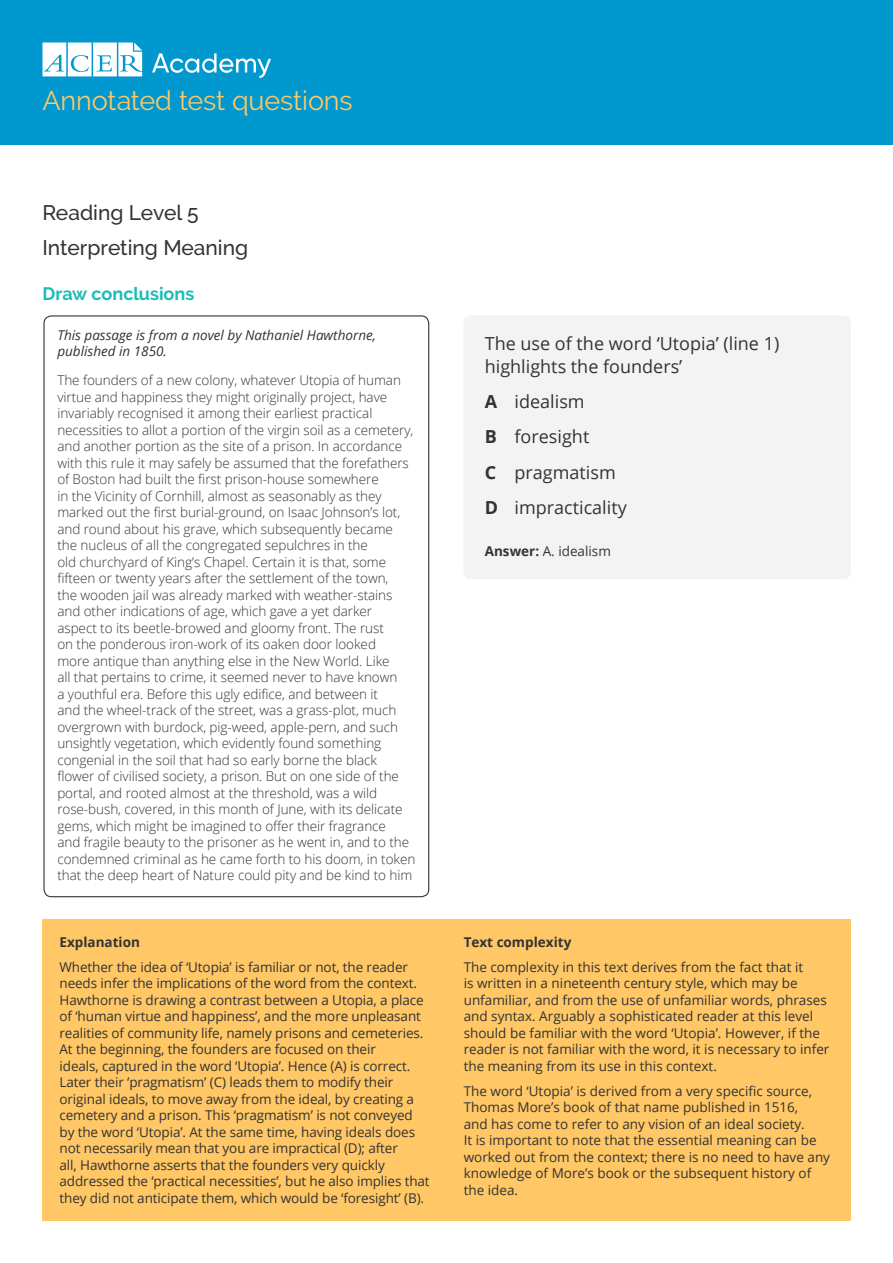
<style>
.page{position:relative;width:893px;height:1263px;background:#fff}
.page>*{position:absolute;margin:0;border:0;box-sizing:border-box;transform-origin:0 0}
.t1{font:27px "Raleway";letter-spacing:-.005em;color:#ffc765}
.t2{font:500 21px/35.2px "Raleway";color:#333}
.t3{font:18px/35.2px "Open Sans";color:#333}
.t4{font:700 18px "Raleway";color:#1abcb7}
.t5{font:300 13.5px/16.5px "Open Sans";letter-spacing:-.005em;color:#333}
.t6{font:13.5px/16.5px "Open Sans";letter-spacing:-.01em;color:#333}
.t7{font:italic 13.5px/16.5px "Open Sans";color:#333}
.t8{font:700 13.5px "Open Sans";color:#333}
.s1{font-weight:700}
</style>
<div class="page">
<div style="left:0;top:0;width:893px;height:145px;background:#0098cf"></div>
<svg style="left:43px;top:43px;width:99px;height:33px;background:#d6eef7"></svg>
<svg style="left:152px;top:53px;width:119px;height:25px"></svg>
<div style="left:43px;top:919px;width:808px;height:301px;background:#ffc765"></div>
<div style="left:463px;top:315px;width:388px;height:264px;background:#f3f3f3;border-radius:8px"></div>
<h1 class="t1" style="left:43px;top:85px;width:312px">Annotated test questions</h1>
<h2 class="t2" style="left:43px;top:195px;width:207px">Reading Level 5<br>Interpreting Meaning</h2>
<h3 class="t4" style="left:43px;top:283px;width:153px">Draw conclusions</h3>
<p class="t7" style="left:57px;top:326px;width:320px">This passage is from a novel by Nathaniel Hawthorne, published in 1850.</p>
<p class="t5" style="left:57px;top:372px;width:360px">The founders of a new colony, whatever Utopia of human virtue and happiness they might originally project, have invariably recognised it among their earliest practical necessities to allot a portion of the virgin soil as a cemetery, and another portion as the site of a prison. In accordance with this rule it may safely be assumed that the forefathers of Boston had built the first prison-house somewhere<br>in the Vicinity of Cornhill, almost as seasonably as they marked out the first burial-ground, on Isaac Johnson’s lot, and round about his grave, which subsequently became the nucleus of all the congregated sepulchres in the<br>old churchyard of King’s Chapel. Certain it is that, some fifteen or twenty years after the settlement of the town,<br>the wooden jail was already marked with weather-stains and other indications of age, which gave a yet darker<br>aspect to its beetle-browed and gloomy front. The rust<br>on the ponderous iron-work of its oaken door looked<br>more antique than anything else in the New World. Like<br>all that pertains to crime, it seemed never to have known<br>a youthful era. Before this ugly edifice, and between it<br>and the wheel-track of the street, was a grass-plot, much overgrown with burdock, pig-weed, apple-pern, and such unsightly vegetation, which evidently found something congenial in the soil that had so early borne the black flower of civilised society, a prison. But on one side of the portal, and rooted almost at the threshold, was a wild rose-bush, covered, in this month of June, with its delicate gems, which might be imagined to offer their fragrance<br>and fragile beauty to the prisoner as he went in, and to the condemned criminal as he came forth to his doom, in token that the deep heart of Nature could pity and be kind to him</p>
<p class="t8" style="left:60px;top:932px;width:82px">Explanation</p>
<p class="t6" style="left:60px;top:958px;width:372px">Whether the idea of ‘Utopia’ is familiar or not, the reader needs infer the implications of the word from the context.<br>Hawthorne is drawing a contrast between a Utopia, a place of ‘human virtue and happiness’, and the more unpleasant realities of community life, namely prisons and cemeteries.<br>At the beginning, the founders are focused on their<br>ideals, captured in the word ‘Utopia’. Hence (A) is correct.<br>Later their ‘pragmatism’ (C) leads them to modify their original ideals, to move away from the ideal, by creating a cemetery and a prison. This ‘pragmatism’ is not conveyed by the word ‘Utopia’. At the same time, having ideals does not necessarily mean that you are impractical (D); after<br>all, Hawthorne asserts that the founders very quickly addressed the ‘practical necessities’, but he also implies that they did not anticipate them, which would be ‘foresight’ (B).</p>
<h3 class="t3" style="left:485px;top:332px;width:296px;line-height:22.5px">The use of the word ‘Utopia’ (line 1) highlights the founders’</h3>
<h3 class="t3" style="left:485px;top:384px;width:144px"><span class="s1">A</span> idealism<br><span class="s1">B</span> foresight<br><span class="s1">C</span> pragmatism<br><span class="s1">D</span> impracticality</h3>
<p class="t6" style="left:485px;top:542px;width:128px"><span class="s1">Answer:</span> A. idealism</p>
<p class="t8" style="left:464px;top:932px;width:109px">Text complexity</p>
<p class="t6" style="left:464px;top:958px;width:367px">The complexity in this text derives from the fact that it<br>is written in a nineteenth century style, which may be unfamiliar, and from the use of unfamiliar words, phrases and syntax. Arguably a sophisticated reader at this level should be familiar with the word ‘Utopia’. However, if the reader is not familiar with the word, it is necessary to infer the meaning from its use in this context.</p>
<p class="t6" style="left:464px;top:1082px;width:368px">The word ‘Utopia’ is derived from a very specific source, Thomas More’s book of that name published in 1516,<br>and has come to refer to any vision of an ideal society.<br>It is important to note that the essential meaning can be worked out from the context; there is no need to have any knowledge of More’s book or the subsequent history of the idea.</p>
</div>
